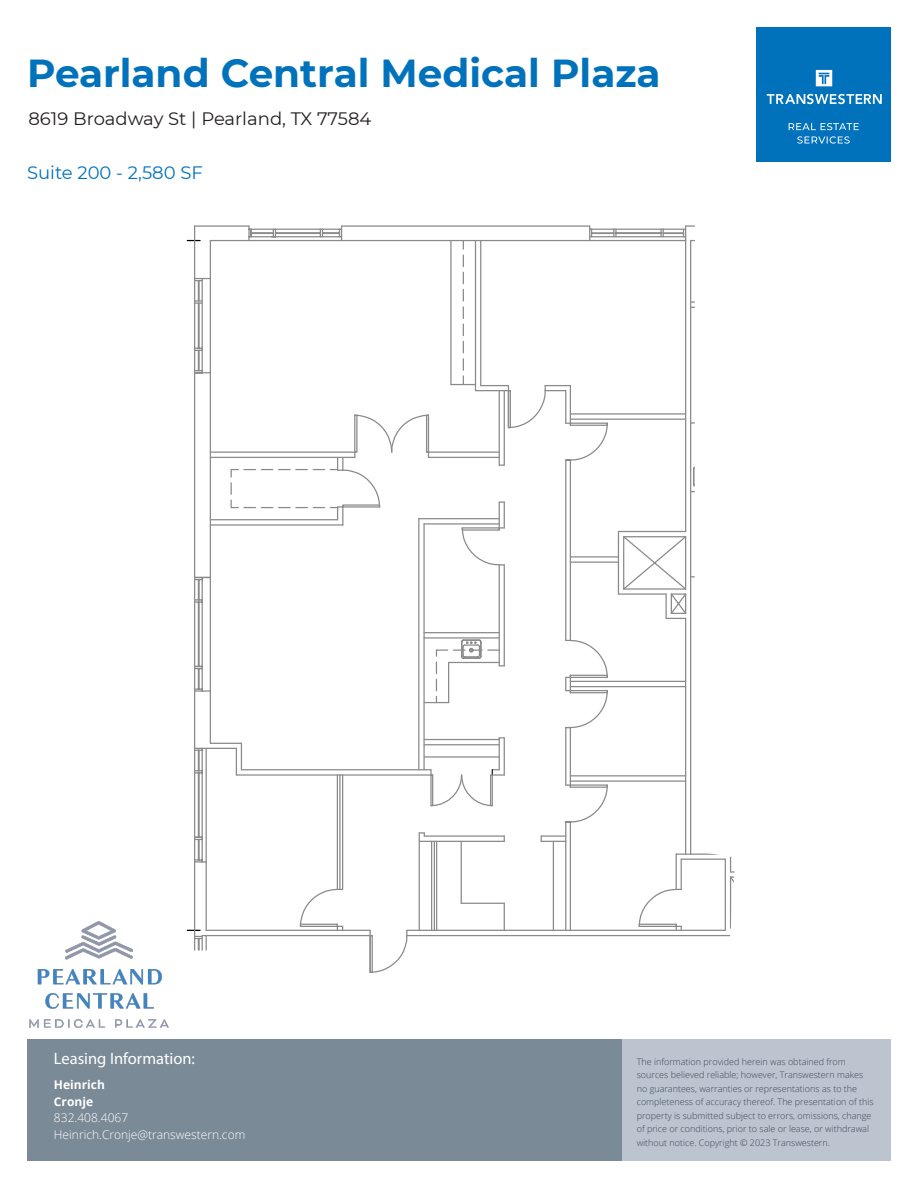
<style>
.page{position:relative;width:918px;height:1188px;background:#fff}
.page>*{position:absolute;margin:0;border:0;box-sizing:border-box;transform-origin:0 0}
.H1{font:700 39px "Montserrat";color:#0072bc}
.t1{font:18px "Montserrat";color:#231f20}
.t2{font:18px "Montserrat";color:#0072bc}
.H3-White{font:16.5px "Myriad Pro";color:#fff}
.Broker_Contact_Info{font:300 12px "Open Sans";color:#fff}
.Broker_Name{font:700 12px "Open Sans";color:#fff}
.Legal{font:300 9px/13.5px "Open Sans";color:#3c4a55}
</style>
<div class="page">
<hr style="left:187px;top:250px;width:1px;height:213px;background:#000">
<hr style="left:187px;top:729px;width:1px;height:192px;background:#000">
<hr style="left:332px;top:1187px;width:134px;height:1px;background:#8a8a8a">
<svg style="left:431px;top:1187px;width:30px;height:1px"></svg>
<hr style="left:206px;top:1187px;width:221px;height:1px;background:#8a8a8a">
<hr style="left:522px;top:1187px;width:164px;height:1px;background:#8a8a8a">
<svg style="left:206px;top:1187px;width:19px;height:1px"></svg>
<svg style="left:588px;top:1187px;width:12px;height:1px"></svg>
<hr style="left:866px;top:602px;width:1px;height:36px;background:#8a8a8a">
<hr style="left:805px;top:810px;width:1px;height:49px;background:#8a8a8a">
<hr style="left:805px;top:711px;width:1px;height:32px;background:#8a8a8a">
<hr style="left:799px;top:810px;width:1px;height:44px;background:#8a8a8a">
<hr style="left:799px;top:645px;width:1px;height:98px;background:#8a8a8a">
<hr style="left:798px;top:743px;width:1px;height:67px;background:#8a8a8a">
<hr style="left:775px;top:678px;width:1px;height:151px;background:#8a8a8a">
<hr style="left:917px;top:241px;width:1px;height:105px;background:#8a8a8a">
<hr style="left:912px;top:241px;width:1px;height:182px;background:#8a8a8a">
<hr style="left:917px;top:337px;width:1px;height:86px;background:#8a8a8a">
<svg style="left:917px;top:409px;width:1px;height:14px"></svg>
<svg style="left:917px;top:374px;width:1px;height:29px"></svg>
<hr style="left:907px;top:241px;width:1px;height:182px;background:#8a8a8a">
<hr style="left:786px;top:241px;width:1px;height:210px;background:#8a8a8a">
<hr style="left:781px;top:241px;width:1px;height:210px;background:#8a8a8a">
<hr style="left:750px;top:645px;width:1px;height:33px;background:#8a8a8a">
<hr style="left:799px;top:538px;width:1px;height:54px;background:#8a8a8a">
<hr style="left:805px;top:645px;width:1px;height:61px;background:#8a8a8a">
<hr style="left:805px;top:538px;width:1px;height:54px;background:#8a8a8a">
<hr style="left:917px;top:647px;width:1px;height:62px;background:#8a8a8a">
<hr style="left:917px;top:547px;width:1px;height:61px;background:#8a8a8a">
<hr style="left:917px;top:709px;width:1px;height:241px;background:#8a8a8a">
<svg style="left:193px;top:225px;width:502px;height:663px"></svg>
<hr style="left:202px;top:748px;width:1px;height:114px;background:#8a8a8a">
<svg style="left:195px;top:748px;width:7px;height:26px"></svg>
<svg style="left:195px;top:837px;width:10px;height:26px"></svg>
<hr style="left:198px;top:750px;width:2px;height:21px;background:#8a8a8a">
<hr style="left:198px;top:773px;width:2px;height:64px;background:#8a8a8a">
<svg style="left:638px;top:229px;width:57px;height:10px"></svg>
<svg style="left:187px;top:888px;width:18px;height:63px"></svg>
<svg style="left:205px;top:239px;width:530px;height:734px"></svg>
<div style="left:756px;top:27px;width:135px;height:135px;background:#0072bc"></div>
<svg style="left:797px;top:136px;width:53px;height:8px"></svg>
<svg style="left:789px;top:123px;width:70px;height:7px"></svg>
<svg style="left:767px;top:94px;width:115px;height:10px"></svg>
<svg style="left:816px;top:70px;width:16px;height:16px"></svg>
<div style="left:27px;top:1040px;width:596px;height:121px;background:#7b8a97"></div>
<div style="left:623px;top:1040px;width:268px;height:121px;background:#bcc4d0"></div>
<img style="left:29px;top:921px;width:139px;height:107px">
<p class="H1" style="left:27px;top:45px;width:635px">Pearland Central Medical Plaza</p>
<h2 class="t1" style="left:28px;top:107px;width:344px">8619 Broadway St | Pearland, TX 77584</h2>
<h2 class="t2" style="left:27px;top:161px;width:177px">Suite 200 - 2,580 SF</h2>
<p class="H3-White" style="left:54px;top:1049px;width:143px">Leasing Information:</p>
<p class="Broker_Name" style="left:54px;top:1076px;width:52px">Heinrich</p>
<p class="Broker_Name" style="left:54px;top:1093px;width:41px">Cronje</p>
<p class="Broker_Contact_Info" style="left:54px;top:1110px;width:76px">832.408.4067</p>
<p class="Broker_Contact_Info" style="left:54px;top:1126px;width:193px">Heinrich.Cronje@transwestern.com</p>
<p class="Legal" style="left:637px;top:1055px;width:239px">The information provided herein was obtained from sources believed reliable; however, Transwestern makes no guarantees, warranties or representations as to the completeness of accuracy thereof. The presentation of this property is submitted subject to errors, omissions, change of price or conditions, prior to sale or lease, or withdrawal without notice. Copyright © 2023 Transwestern.</p>
</div>
